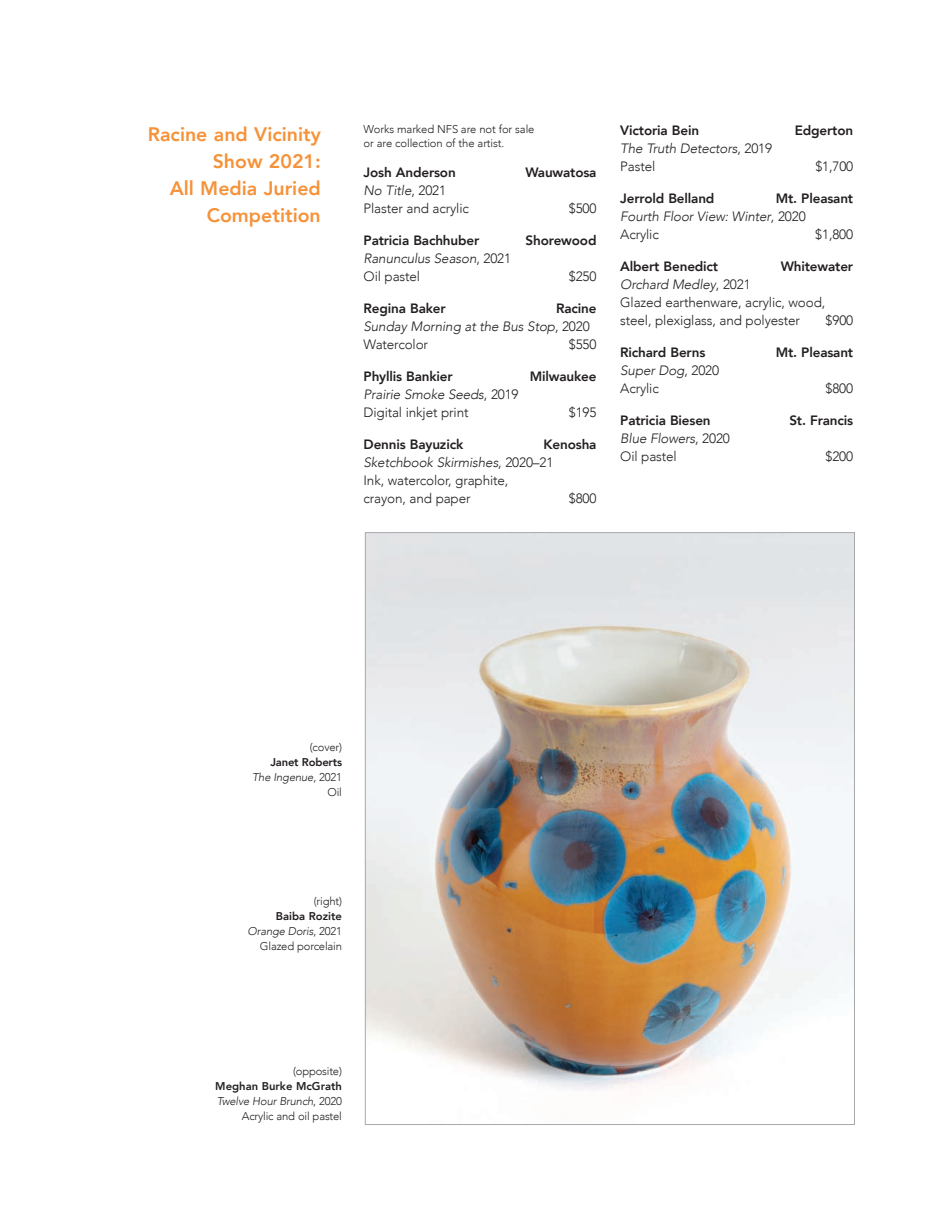
<style>
.page{position:relative;width:945px;height:1215px;background:#fff}
.page>*{position:absolute;margin:0;border:0;box-sizing:border-box;transform-origin:0 0}
.t1{font:800 19.5px/27px "Avenir";color:#f69238;text-align:right}
.t2{font:300 13.5px/18px "Avenir";letter-spacing:-.01em;color:#231f20}
.t3{font:800 13.5px "Avenir";letter-spacing:-.01em;color:#231f20}
.t4{font:italic 300 13.5px/18px "Avenir";letter-spacing:-.01em;color:#231f20}
.t5{font:300 11.25px/15px "Avenir";letter-spacing:-.015em;color:#231f20;text-align:right}
.t6{font:800 11.25px/15px "Avenir";letter-spacing:-.02em;color:#231f20;text-align:right}
.s1{font-style:italic}
.s2{font-style:normal}
.s3{font-weight:800;font-style:normal}
.s4{font-weight:800}
.s5{font-weight:300;font-style:italic}
.s6{font-weight:300}
</style>
<div class="page">
<img style="left:367px;top:534px;width:486px;height:556px">
<h1 class="t1" style="left:148px;top:121px;width:174px">Racine and Vicinity<br>Show 2021:<br>All Media Juried<br>Competition</h1>
<p class="t5" style="left:364px;top:122px;width:172px;line-height:14.2px;text-align:left">Works marked NFS are not for sale or are collection of the artist.</p>
<p class="t3" style="left:364px;top:163px;width:94px">Josh Anderson</p>
<p class="t3" style="left:525px;top:163px;width:73px">Wauwatosa</p>
<p class="t2" style="left:364px;top:182px;width:107px"><span class="s1">No Title</span>, 2021<br>Plaster and acrylic</p>
<p class="t2" style="left:569px;top:200px;width:29px">$500</p>
<p class="t3" style="left:364px;top:232px;width:117px">Patricia Bachhuber</p>
<p class="t3" style="left:526px;top:232px;width:72px">Shorewood</p>
<p class="t4" style="left:364px;top:250px;width:149px">Ranunculus Season<span class="s2">, 2021<br>Oil pastel</span></p>
<p class="t2" style="left:569px;top:268px;width:29px">$250</p>
<p class="t3" style="left:364px;top:300px;width:84px">Regina Baker</p>
<p class="t4" style="left:364px;top:300px;width:234px;text-indent:192px"><span class="s3">Racine<br></span>Sunday Morning at the Bus Stop<span class="s2">, 2020<br>Watercolor</span></p>
<p class="t2" style="left:569px;top:336px;width:29px">$550</p>
<p class="t3" style="left:364px;top:368px;width:91px">Phyllis Bankier</p>
<p class="t3" style="left:530px;top:368px;width:68px">Milwaukee</p>
<p class="t2" style="left:364px;top:386px;width:157px"><span class="s1">Prairie Smoke Seeds</span>, 2019<br>Digital inkjet print</p>
<p class="t2" style="left:569px;top:404px;width:29px">$195</p>
<p class="t2" style="left:364px;top:436px;width:234px;text-indent:180px"><span class="s4">Kenosha<br></span><span class="s1">Sketchbook Skirmishes</span>, 2020–21<br>Ink, watercolor, graphite,<br>crayon, and paper</p>
<p class="t3" style="left:364px;top:436px;width:101px">Dennis Bayuzick</p>
<p class="t2" style="left:569px;top:490px;width:29px">$800</p>
<p class="t3" style="left:620px;top:121px;width:80px">Victoria Bein</p>
<p class="t3" style="left:795px;top:121px;width:60px">Edgerton</p>
<p class="t4" style="left:620px;top:140px;width:153px">The Truth Detectors<span class="s2">, 2019<br>Pastel</span></p>
<p class="t2" style="left:815px;top:158px;width:39px">$1,700</p>
<p class="t3" style="left:620px;top:189px;width:96px">Jerrold Belland</p>
<p class="t4" style="left:620px;top:190px;width:234px;text-indent:156px"><span class="s3">Mt. Pleasant<br></span>Fourth Floor View: Winter<span class="s2">, 2020<br>Acrylic</span></p>
<p class="t2" style="left:815px;top:226px;width:39px">$1,800</p>
<p class="t3" style="left:620px;top:257px;width:99px">Albert Benedict</p>
<p class="t3" style="left:781px;top:257px;width:74px">Whitewater</p>
<p class="t2" style="left:620px;top:276px;width:207px"><span class="s1">Orchard Medley</span>, 2021<br>Glazed earthenware, acrylic, wood, steel, plexiglass, and polyester</p>
<p class="t2" style="left:826px;top:312px;width:29px">$900</p>
<p class="t3" style="left:620px;top:344px;width:87px">Richard Berns</p>
<p class="t3" style="left:776px;top:344px;width:79px">Mt. Pleasant</p>
<p class="t2" style="left:620px;top:362px;width:100px"><span class="s1">Super Dog</span>, 2020<br>Acrylic</p>
<p class="t2" style="left:826px;top:380px;width:29px">$800</p>
<p class="t3" style="left:620px;top:412px;width:92px">Patricia Biesen</p>
<p class="t3" style="left:789px;top:412px;width:65px">St. Francis</p>
<p class="t2" style="left:620px;top:430px;width:111px"><span class="s1">Blue Flowers</span>, 2020<br>Oil pastel</p>
<p class="t2" style="left:826px;top:448px;width:29px">$200</p>
<p class="t5" style="left:310px;top:740px;width:34px">(cover)</p>
<p class="t6" style="left:252px;top:755px;width:91px">Janet Roberts<br><span class="s5">The Ingenue</span><span class="s6">, 2021<br>Oil</span></p>
<p class="t5" style="left:314px;top:894px;width:30px">(right)</p>
<p class="t5" style="left:248px;top:909px;width:96px"><span class="s4">Baiba Rozite<br></span><span class="s1">Orange Doris</span>, 2021<br>Glazed porcelain</p>
<p class="t5" style="left:293px;top:1063px;width:50px">(opposite)</p>
<p class="t5" style="left:215px;top:1078px;width:128px"><span class="s4">Meghan Burke McGrath<br></span><span class="s1">Twelve Hour Brunch</span>, 2020<br>Acrylic and oil pastel</p>
</div>
